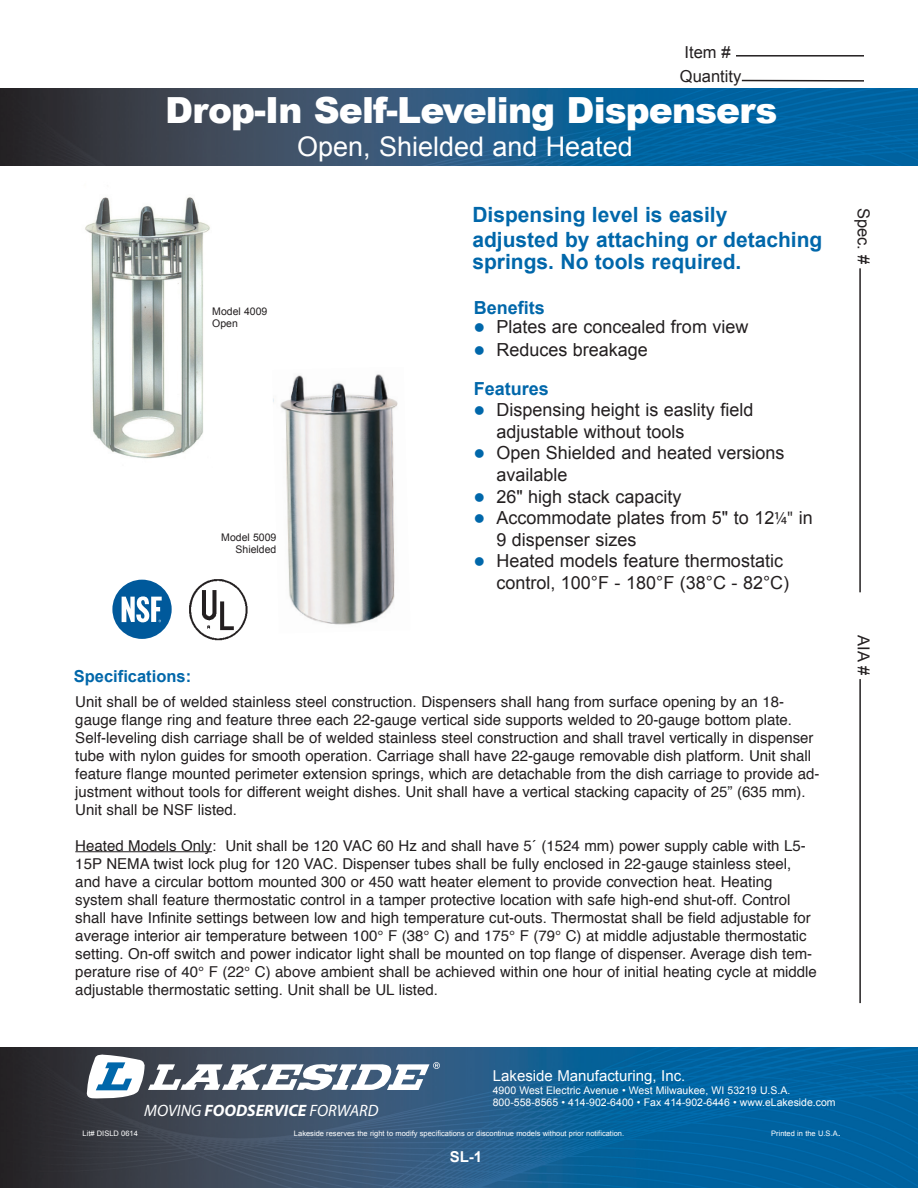
<style>
.page{position:relative;width:918px;height:1188px;background:#fff}
.page>*{position:absolute;margin:0;border:0;box-sizing:border-box;transform-origin:0 0}
.t1{font:900 36px "Arial";letter-spacing:-.025em;color:#fff}
.t2{font:27px "Arial";color:#fff}
.t3{font:700 21px/25.2px "Arial";color:#0067aa}
.t4{font:18px/21.6px "Arial";color:#231f20}
.t5{font:700 18px "Arial";color:#0067aa}
.t6{font:italic 16.5px "Myriad Pro";color:#fff}
.t7{font:16.5px/23.9px "Arial";color:#231f20}
.t8{font:700 16.5px "Arial";color:#0067aa}
.t9{font:15px/18px "Helvetica";color:#231f20}
.t10{font:15px "Arial";color:#fff}
.t11{font:700 15px "Arial";color:#fff}
.t12{font:10.5px/12.6px "Arial";color:#fff}
.t13{font:10.5px/12.6px "Arial";color:#231f20}
.t14{font:7.5px "Arial";color:#fff}
.s1{color:#0067aa}
.s2{font-weight:700;color:#0067aa}
.s3{font-family:"Myriad Pro";font-stretch:semi-condensed}
.s4{font-weight:700}
.s5{font-size:10.5px}
</style>
<div class="page">
<hr style="left:859px;top:679px;width:2px;height:324px;background:#231f20">
<hr style="left:859px;top:268px;width:2px;height:324px;background:#231f20">
<hr style="left:736px;top:55px;width:128px;height:2px;background:#231f20">
<hr style="left:742px;top:80px;width:122px;height:2px;background:#231f20">
<img style="left:0;top:1047px;width:918px;height:141px">
<svg style="left:87px;top:1055px;width:353px;height:43px"></svg>
<img style="left:0;top:89px;width:918px;height:76px">
<div style="left:112px;top:580px;width:60px;height:59px;background:#00599b;border-radius:50%"></div>
<svg style="left:122px;top:596px;width:40px;height:26px"></svg>
<img style="left:85px;top:197px;width:125px;height:262px">
<img style="left:273px;top:374px;width:125px;height:251px">
<img style="left:189px;top:580px;width:59px;height:61px">
<hr style="left:75px;top:851px;width:137px;height:1px;background:#231f20">
<p class="t7" style="left:680px;top:40px;width:63px">Item #<br>Quantity</p>
<h1 class="t1" style="left:165px;top:84px;width:614px">Drop-In Self-Leveling Dispensers</h1>
<h2 class="t2" style="left:297px;top:129px;width:337px">Open, Shielded and Heated</h2>
<p class="t13" style="left:212px;top:305px;width:57px">Model 4009<br>Open</p>
<p class="t13" style="left:221px;top:531px;width:57px;text-align:right">Model 5009<br>Shielded</p>
<p class="t8" style="left:74px;top:665px;width:119px">Specifications:</p>
<h3 class="t3" style="left:472px;top:202px;width:352px">Dispensing level is easily<br>adjusted by attaching or detaching</h3>
<h3 class="t3" style="left:472px;top:250px;width:270px">springs. No tools required.</h3>
<p class="t5" style="left:474px;top:295px;width:73px">Benefits</p>
<p class="t4" style="left:474px;top:316px;width:276px"><span class="s1">●</span> Plates are concealed from view</p>
<p class="t4" style="left:474px;top:330px;width:176px;line-height:39px"><span class="s1">●</span> Reduces breakage<br><span class="s2">Features</span></p>
<p class="t4" style="left:496px;top:399px;width:259px;text-indent:-23px"><span class="s1">●</span> Dispensing height is easlity field adjustable without tools</p>
<p class="t4" style="left:496px;top:442px;width:290px;text-indent:-23px"><span class="s1">●</span> Open Shielded and heated versions available</p>
<p class="t4" style="left:474px;top:486px;width:209px"><span class="s1">●</span> 26" high stack capacity</p>
<p class="t4" style="left:496px;top:507px;width:318px;text-indent:-23px"><span class="s1">●</span> Accommodate plates from 5" to 12<span class="s3">¼"</span> in<br>9 dispenser sizes</p>
<p class="t4" style="left:496px;top:550px;width:294px;text-indent:-23px"><span class="s1">●</span> Heated models feature thermostatic control, 100°F - 180°F (38°C - 82°C)</p>
<p class="t9" style="left:75px;top:693px;width:746px">Unit shall be of welded stainless steel construction. Dispensers shall hang from surface opening by an 18- gauge flange ring and feature three each 22-gauge vertical side supports welded to 20-gauge bottom plate.<br>Self-leveling dish carriage shall be of welded stainless steel construction and shall travel vertically in dispenser tube with nylon guides for smooth operation. Carriage shall have 22-gauge removable dish platform. Unit shall feature flange mounted perimeter extension springs, which are detachable from the dish carriage to provide ad&shy;justment without tools for different weight dishes. Unit shall have a vertical stacking capacity of 25” (635 mm).<br>Unit shall be NSF listed.</p>
<p class="t9" style="left:75px;top:837px;width:743px">Heated Models Only: Unit shall be 120 VAC 60 Hz and shall have 5´ (1524 mm) power supply cable with L5- 15P NEMA twist lock plug for 120 VAC. Dispenser tubes shall be fully enclosed in 22-gauge stainless steel, and have a circular bottom mounted 300 or 450 watt heater element to provide convection heat. Heating system shall feature thermostatic control in a tamper protective location with safe high-end shut-off. Control shall have Infinite settings between low and high temperature cut-outs. Thermostat shall be field adjustable for average interior air temperature between 100° F (38° C) and 175° F (79° C) at middle adjustable thermostatic setting. On-off switch and power indicator light shall be mounted on top flange of dispenser. Average dish tem&shy;perature rise of 40° F (22° C) above ambient shall be achieved within one hour of initial heating cycle at middle adjustable thermostatic setting. Unit shall be UL listed.</p>
<p class="t7" style="left:876px;top:208px;width:58px;rotate:90deg">Spec. #</p>
<p class="t7" style="left:876px;top:635px;width:41px;rotate:90deg">AIA #</p>
<p class="t6" style="left:144px;top:1101px;width:236px">MOVING <span class="s4">FOODSERVICE</span> FORWARD</p>
<p class="t10" style="left:493px;top:1066px;width:194px">Lakeside Manufacturing, Inc.</p>
<p class="t12" style="left:493px;top:1084px;width:344px">4900 West Electric Avenue • West Milwaukee, WI 53219 U.S.A.<br>800-558-8565 • 414-902-6400 • Fax 414-902-6446 • www.eLakeside.com</p>
<p class="t14" style="left:82px;top:1128px;width:57px">Lit# DISLD 0614</p>
<p class="t14" style="left:294px;top:1128px;width:332px">Lakeside reserves the right to modify specifications or discontinue models without prior notification.</p>
<p class="t14" style="left:771px;top:1128px;width:71px">Printed in the U.S.A<span class="s5">.</span></p>
<p class="t11" style="left:450px;top:1147px;width:34px">SL-1</p>
</div>
